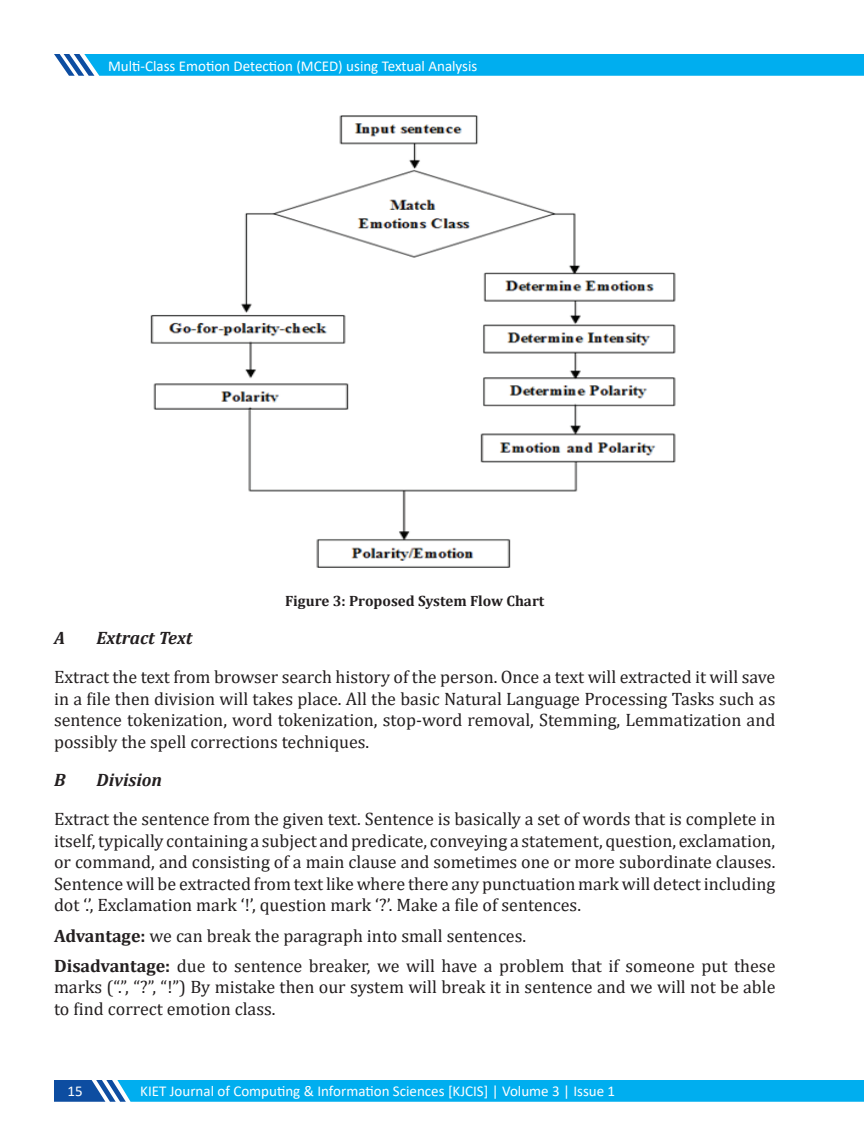
<style>
.page{position:relative;width:864px;height:1134px;background:#fff}
.page>*{position:absolute;margin:0;border:0;box-sizing:border-box;transform-origin:0 0}
.t1{font:18px/21.6px "Cambria";color:#231f20;text-align:justify}
.t2{font:italic 700 18px "Cambria";color:#231f20}
.t3{font:15px "Calibri";color:#fff}
.t4{font:700 15px "Cambria";color:#231f20}
.s1{font-weight:700}
</style>
<div class="page">
<svg style="left:54px;top:54px;width:810px;height:22px;background:#09aeed"></svg>
<svg style="left:54px;top:1080px;width:810px;height:22px;background:#08a9ea"></svg>
<img style="left:150px;top:115px;width:526px;height:453px">
<p class="t3" style="left:108px;top:55px;width:371px">Multi-Class Emotion Detection (MCED) using Textual Analysis</p>
<p class="t4" style="left:285px;top:590px;width:261px">Figure 3: Proposed System Flow Chart</p>
<p class="t2" style="left:54px;top:626px;width:13px">A</p>
<p class="t2" style="left:97px;top:626px;width:97px">Extract Text</p>
<p class="t1" style="left:54px;top:666px;width:723px">Extract the text from browser search history of the person. Once a text will extracted it will save in a file then division will takes place. All the basic Natural Language Processing Tasks such as sentence tokenization, word tokenization, stop-word removal, Stemming, Lemmatization and possibly the spell corrections techniques.</p>
<p class="t2" style="left:54px;top:768px;width:13px">B</p>
<p class="t2" style="left:97px;top:768px;width:67px">Division</p>
<p class="t1" style="left:54px;top:808px;width:723px">Extract the sentence from the given text. Sentence is basically a set of words that is complete in itself, typically containing a subject and predicate, conveying a statement, question, exclamation, or command, and consisting of a main clause and sometimes one or more subordinate clauses.<br>Sentence will be extracted from text like where there any punctuation mark will detect including dot ‘.’, Exclamation mark ‘!’, question mark ‘?’. Make a file of sentences.</p>
<p class="t1" style="left:54px;top:920px;width:723px;line-height:30.2px"><span class="s1">Advantage:</span> we can break the paragraph into small sentences.<br><span class="s1">Disadvantage:</span> due to sentence breaker, we will have a problem that if someone put these</p>
<p class="t1" style="left:54px;top:976px;width:723px">marks (“.”, “?”, “!”) By mistake then our system will break it in sentence and we will not be able to find correct emotion class.</p>
<p class="t3" style="left:68px;top:1080px;width:17px">15</p>
<p class="t3" style="left:140px;top:1080px;width:476px">KIET Journal of Computing &amp; Information Sciences [KJCIS] | Volume 3 | Issue 1</p>
</div>
